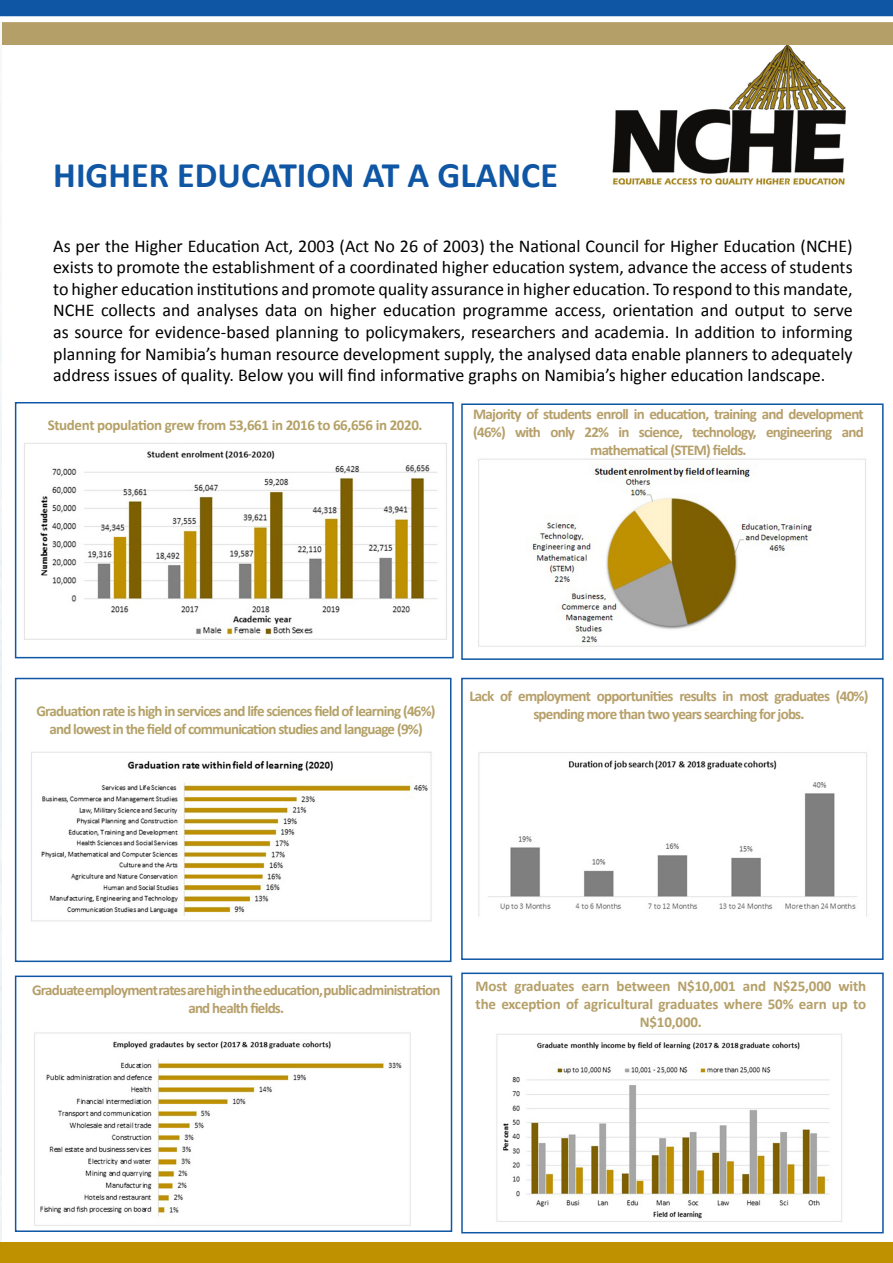
<style>
.page{position:relative;width:893px;height:1263px;background:#fff}
.page>*{position:absolute;margin:0;border:0;box-sizing:border-box;transform-origin:0 0}
.t1{font:700 36px "Calibri";color:#0f56a4}
.t2{font:18px/21.6px "Calibri";color:#000;text-align:justify}
.t3{font:700 15px/18px "Calibri";letter-spacing:-.05em;color:#b69f69;text-align:center}
.t4{font:700 15px/18px "Calibri";letter-spacing:-.05em;color:#b4a167;text-align:center}
.t5{font:700 15px/18px "Calibri";letter-spacing:-.01em;color:#b5a069;text-align:center}
.t6{font:700 15px "Calibri";letter-spacing:-.025em;color:#b4a166}
</style>
<div class="page">
<img style="left:14px;top:45px;width:870px;height:1189px">
<div style="left:0;top:1242px;width:893px;height:21px;background:#bf9100"></div>
<div style="left:15px;top:402px;width:439px;height:256px;border:2px solid #0f56a4"></div>
<div style="left:461px;top:403px;width:423px;height:257px;border:2px solid #0e57a3"></div>
<div style="left:461px;top:678px;width:423px;height:282px;border:2px solid #0f56a4"></div>
<div style="left:461px;top:972px;width:423px;height:261px;border:2px solid #0f56a4"></div>
<div style="left:15px;top:975px;width:437px;height:257px;border:2px solid #0f56a4"></div>
<div style="left:15px;top:678px;width:436px;height:284px;border:2px solid #0f57a3"></div>
<div style="left:1px;top:0;width:892px;height:16px;background:#0f56a4"></div>
<div style="left:2px;top:21px;width:891px;height:24px;background:#b49f68"></div>
<svg style="left:0;top:16px;width:893px;height:6px"></svg>
<h1 class="t1" style="left:53px;top:152px;width:506px">HIGHER EDUCATION AT A GLANCE</h1>
<p class="t2" style="left:53px;top:235px;width:801px">As per the Higher Education Act, 2003 (Act No 26 of 2003) the National Council for Higher Education (NCHE) exists to promote the establishment of a coordinated higher education system, advance the access of students to higher education institutions and promote quality assurance in higher education. To respond to this mandate, NCHE collects and analyses data on higher education programme access, orientation and output to serve as source for evidence-based planning to policymakers, researchers and academia. In addition to informing planning for Namibia’s human resource development supply, the analysed data enable planners to adequately address issues of quality. Below you will find informative graphs on Namibia’s higher education landscape.</p>
<p class="t6" style="left:48px;top:415px;width:376px">Student population grew from 53,661 in 2016 to 66,656 in 2020.</p>
<p class="t3" style="left:473px;top:405px;width:392px">Majority of students enroll in education, training and development (46%) with only 22% in science, technology, engineering and mathematical (STEM) fields.</p>
<p class="t4" style="left:37px;top:702px;width:401px">Graduation rate is high in services and life sciences field of learning (46%) and lowest in the field of communication studies and language (9%)</p>
<p class="t3" style="left:469px;top:687px;width:401px">Lack of employment opportunities results in most graduates (40%) spending more than two years searching for jobs.</p>
<p class="t3" style="left:32px;top:980px;width:410px">Graduate employment rates are high in the education, public administration and health fields.</p>
<p class="t5" style="left:476px;top:977px;width:392px">Most graduates earn between N$10,001 and N$25,000 with the exception of agricultural graduates where 50% earn up to<br>N$10,000.</p>
</div>
